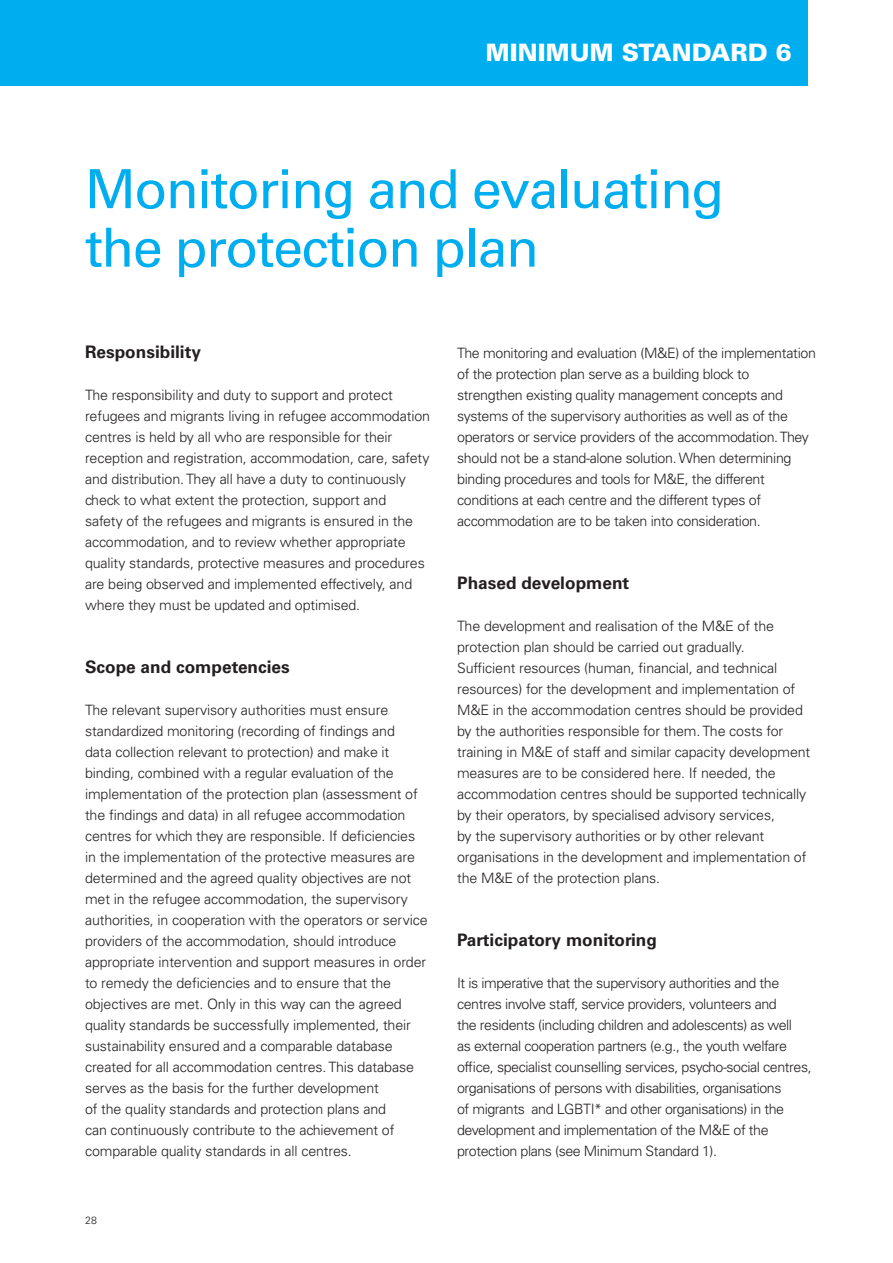
<style>
.page{position:relative;width:893px;height:1263px;background:#fff}
.page>*{position:absolute;margin:0;border:0;box-sizing:border-box;transform-origin:0 0}
.t1{font:54px/58.5px "Univers LT Std";letter-spacing:-.03em;color:#00aeef}
.t2{font:900 24px "Univers LT Std";color:#fff}
.t3{font:700 17.25px "Univers LT Std";color:#231f20}
.t4{font:300 14.25px/21px "Univers LT Std";letter-spacing:-.01em;color:#231f20}
.t5{font:300 14.25px/21px "Univers LT Std";letter-spacing:-.03em;color:#231f20}
.t6{font:300 10.5px "Univers LT Std";color:#231f20}
</style>
<div class="page">
<div style="left:0;top:0;width:808px;height:85px;background:#00aeef"></div>
<h1 class="t2" style="left:486px;top:38px;width:308px">MINIMUM STANDARD 6</h1>
<h2 class="t1" style="left:85px;top:160px;width:641px">Monitoring and evaluating the protection plan</h2>
<h3 class="t3" style="left:85px;top:342px;width:117px">Responsibility</h3>
<p class="t4" style="left:85px;top:385px;width:346px">The responsibility and duty to support and protect refugees and migrants living in refugee accommodation centres is held by all who are responsible for their reception and registration, accommodation, care, safety and distribution. They all have a duty to continuously check to what extent the protection, support and<br>safety of the refugees and migrants is ensured in the accommodation, and to review whether appropriate quality standards, protective measures and procedures are being observed and implemented effectively, and where they must be updated and optimised.</p>
<h3 class="t3" style="left:85px;top:657px;width:206px">Scope and competencies</h3>
<p class="t4" style="left:85px;top:700px;width:344px">The relevant supervisory authorities must ensure standardized monitoring (recording of findings and<br>data collection relevant to protection) and make it binding, combined with a regular evaluation of the implementation of the protection plan (assessment of the findings and data) in all refugee accommodation centres for which they are responsible. If deficiencies in the implementation of the protective measures are determined and the agreed quality objectives are not met in the refugee accommodation, the supervisory authorities, in cooperation with the operators or service providers of the accommodation, should introduce appropriate intervention and support measures in order to remedy the deficiencies and to ensure that the objectives are met. Only in this way can the agreed quality standards be successfully implemented, their sustainability ensured and a comparable database created for all accommodation centres. This database serves as the basis for the further development<br>of the quality standards and protection plans and<br>can continuously contribute to the achievement of comparable quality standards in all centres.</p>
<p class="t6" style="left:85px;top:1214px;width:13px">28</p>
<p class="t4" style="left:457px;top:343px;width:360px">The monitoring and evaluation (M&amp;E) of the implementation of the protection plan serve as a building block to strengthen existing quality management concepts and systems of the supervisory authorities as well as of the operators or service providers of the accommodation. They should not be a stand-alone solution. When determining binding procedures and tools for M&amp;E, the different conditions at each centre and the different types of accommodation are to be taken into consideration.</p>
<h3 class="t3" style="left:457px;top:573px;width:174px">Phased development</h3>
<p class="t4" style="left:457px;top:616px;width:318px">The development and realisation of the M&amp;E of the protection plan should be carried out gradually.</p>
<p class="t4" style="left:457px;top:658px;width:355px">Sufficient resources (human, financial, and technical resources) for the development and implementation of M&amp;E in the accommodation centres should be provided by the authorities responsible for them. The costs for training in M&amp;E of staff and similar capacity development measures are to be considered here. If needed, the accommodation centres should be supported technically by their operators, by specialised advisory services,<br>by the supervisory authorities or by other relevant organisations in the development and implementation of the M&amp;E of the protection plans.</p>
<h3 class="t3" style="left:457px;top:930px;width:201px">Participatory monitoring</h3>
<p class="t5" style="left:457px;top:973px;width:356px">It is imperative that the supervisory authorities and the centres involve staff, service providers, volunteers and<br>the residents (including children and adolescents) as well<br>as external cooperation partners (e.g., the youth welfare office, specialist counselling services, psycho-social centres, organisations of persons with disabilities, organisations<br>of migrants and LGBTI* and other organisations) in the development and implementation of the M&amp;E of the protection plans (see Minimum Standard 1).</p>
</div>
